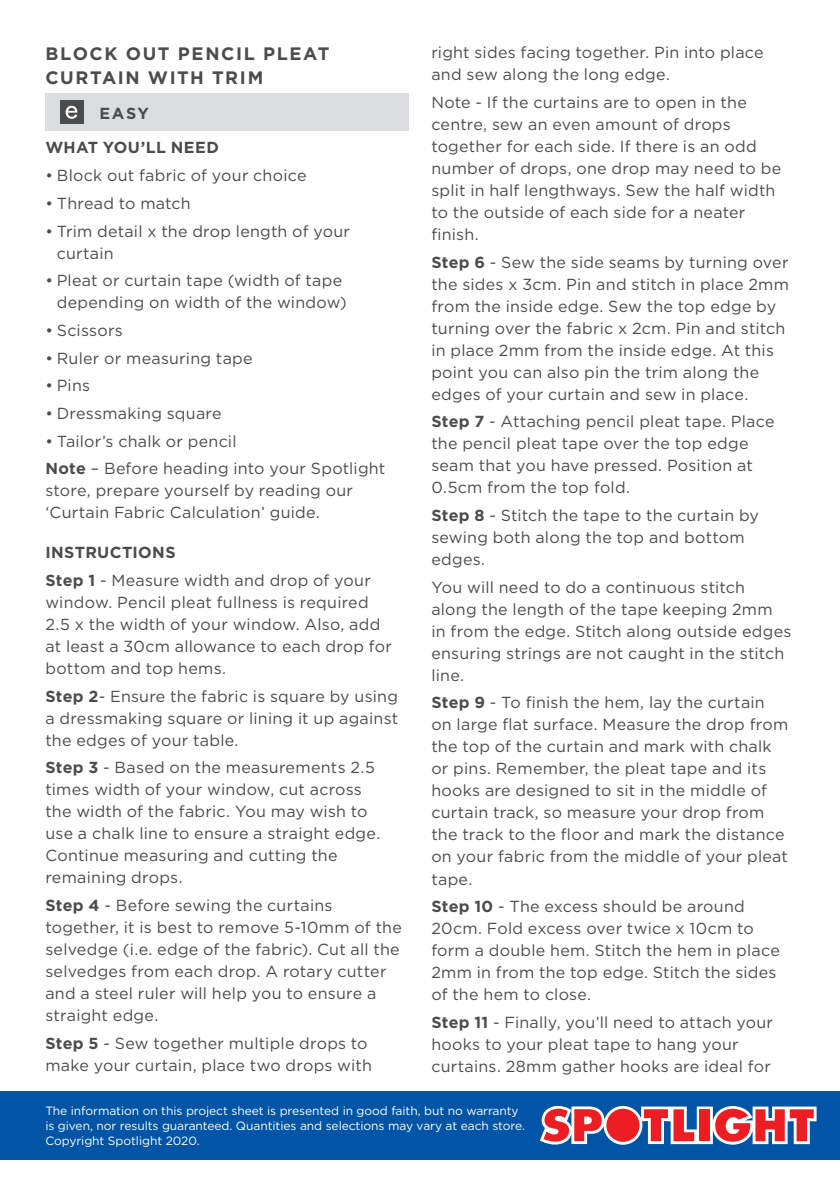
<style>
.page{position:relative;width:840px;height:1191px;background:#fff}
.page>*{position:absolute;margin:0;border:0;box-sizing:border-box;transform-origin:0 0}
.COPY{font:700 18px/24px "Gotham";letter-spacing:.09em;color:#4b4c4d}
.COPY-2{font:16px/22px "Gotham";letter-spacing:.015em;color:#4b4c4d}
.COPY-3{font:700 16px "Gotham";letter-spacing:.025em;color:#4b4c4d}
.t1{font:12px/15px "Gotham";letter-spacing:-.005em;color:#fff}
.s1{font-weight:700}
</style>
<div class="page">
<div style="left:45px;top:94px;width:363px;height:37px;background:#dcdddf"></div>
<div style="left:60px;top:100px;width:23px;height:24px;background:#4b4c4d"></div>
<svg style="left:66px;top:106px;width:11px;height:13px"></svg>
<div style="left:0;top:1090px;width:839px;height:69px;background:#0154a6"></div>
<svg style="left:540px;top:1106px;width:276px;height:38px;background:#c77183"></svg>
<p class="COPY" style="left:45px;top:41px;width:285px">BLOCK OUT PENCIL PLEAT<br>CURTAIN WITH TRIM</p>
<p class="COPY-3" style="left:99px;top:102px;width:51px">EASY</p>
<p class="COPY-3" style="left:45px;top:137px;width:175px">WHAT YOU’LL NEED</p>
<p class="COPY-2" style="left:45px;top:164px;width:262px">• Block out fabric of your choice</p>
<p class="COPY-2" style="left:45px;top:192px;width:147px">• Thread to match</p>
<p class="COPY-2" style="left:57px;top:219px;width:294px;text-indent:-11px">• Trim detail x the drop length of your curtain</p>
<p class="COPY-2" style="left:45px;top:269px;width:303px;text-align:right">• Pleat or curtain tape (width of tape depending on width of the window)</p>
<p class="COPY-2" style="left:45px;top:319px;width:79px">• Scissors</p>
<p class="COPY-2" style="left:45px;top:346px;width:209px">• Ruler or measuring tape</p>
<p class="COPY-2" style="left:45px;top:374px;width:46px">• Pins</p>
<p class="COPY-2" style="left:45px;top:402px;width:178px">• Dressmaking square</p>
<p class="COPY-2" style="left:45px;top:429px;width:192px">• Tailor’s chalk or pencil</p>
<p class="COPY-2" style="left:45px;top:457px;width:341px"><span class="s1">Note</span> – Before heading into your Spotlight store, prepare yourself by reading our ‘Curtain Fabric Calculation’ guide.</p>
<p class="COPY-3" style="left:45px;top:542px;width:132px">INSTRUCTIONS</p>
<p class="COPY-2" style="left:45px;top:569px;width:348px"><span class="s1">Step 1</span> - Measure width and drop of your window. Pencil pleat fullness is required 2.5 x the width of your window. Also, add at least a 30cm allowance to each drop for bottom and top hems.</p>
<p class="COPY-2" style="left:45px;top:684px;width:354px;text-align:justify"><span class="s1">Step 2</span>- Ensure the fabric is square by using a dressmaking square or lining it up against the edges of your table.</p>
<p class="COPY-2" style="left:45px;top:756px;width:336px"><span class="s1">Step 3</span> - Based on the measurements 2.5 times width of your window, cut across the width of the fabric. You may wish to use a chalk line to ensure a straight edge.<br>Continue measuring and cutting the remaining drops.</p>
<p class="COPY-2" style="left:45px;top:894px;width:358px"><span class="s1">Step 4</span> - Before sewing the curtains together, it is best to remove 5-10mm of the selvedge (i.e. edge of the fabric). Cut all the selvedges from each drop. A rotary cutter and a steel ruler will help you to ensure a straight edge.</p>
<p class="COPY-2" style="left:45px;top:1031px;width:328px"><span class="s1">Step 5</span> - Sew together multiple drops to make your curtain, place two drops with</p>
<p class="COPY-2" style="left:431px;top:41px;width:333px">right sides facing together. Pin into place and sew along the long edge.</p>
<p class="COPY-2" style="left:431px;top:91px;width:351px">Note - If the curtains are to open in the centre, sew an even amount of drops together for each side. If there is an odd number of drops, one drop may need to be split in half lengthways. Sew the half width to the outside of each side for a neater finish.</p>
<p class="COPY-2" style="left:431px;top:250px;width:359px"><span class="s1">Step 6</span> - Sew the side seams by turning over the sides x 3cm. Pin and stitch in place 2mm from the inside edge. Sew the top edge by turning over the fabric x 2cm. Pin and stitch in place 2mm from the inside edge. At this point you can also pin the trim along the edges of your curtain and sew in place.</p>
<p class="COPY-2" style="left:431px;top:410px;width:344px"><span class="s1">Step 7</span> - Attaching pencil pleat tape. Place the pencil pleat tape over the top edge seam that you have pressed. Position at 0.5cm from the top fold.</p>
<p class="COPY-2" style="left:431px;top:504px;width:329px"><span class="s1">Step 8</span> - Stitch the tape to the curtain by sewing both along the top and bottom edges.</p>
<p class="COPY-2" style="left:431px;top:576px;width:361px">You will need to do a continuous stitch along the length of the tape keeping 2mm<br>in from the edge. Stitch along outside edges ensuring strings are not caught in the stitch line.</p>
<p class="COPY-2" style="left:431px;top:691px;width:358px"><span class="s1">Step 9</span> - To finish the hem, lay the curtain on large flat surface. Measure the drop from the top of the curtain and mark with chalk or pins. Remember, the pleat tape and its hooks are designed to sit in the middle of curtain track, so measure your drop from the track to the floor and mark the distance on your fabric from the middle of your pleat tape.</p>
<p class="COPY-2" style="left:431px;top:895px;width:350px"><span class="s1">Step 10</span> - The excess should be around 20cm. Fold excess over twice x 10cm to form a double hem. Stitch the hem in place 2mm in from the top edge. Stitch the sides of the hem to close.</p>
<p class="COPY-2" style="left:431px;top:1011px;width:343px"><span class="s1">Step 11</span> - Finally, you’ll need to attach your hooks to your pleat tape to hang your curtains. 28mm gather hooks are ideal for</p>
<p class="t1" style="left:45px;top:1103px;width:481px">The information on this project sheet is presented in good faith, but no warranty is given, nor results guaranteed. Quantities and selections may vary at each store.<br>Copyright Spotlight 2020.</p>
</div>
